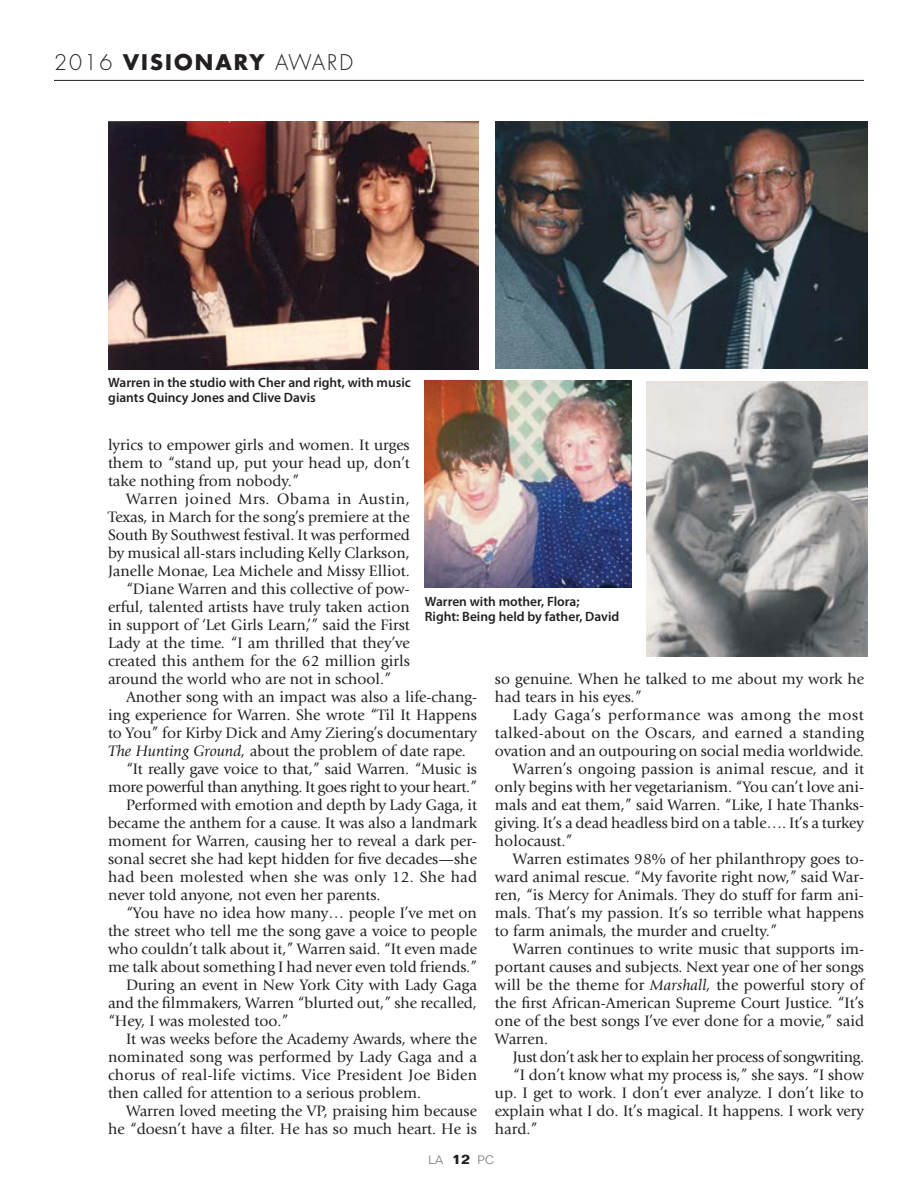
<style>
.page{position:relative;width:918px;height:1188px;background:#fff}
.page>*{position:absolute;margin:0;border:0;box-sizing:border-box;transform-origin:0 0}
.t1{font:300 21px "Futura Std";letter-spacing:.1em;color:#231f20}
.t2{font:15.75px/18px "Giovanni Std";color:#231f20;text-align:justify}
.t3{font:15.75px "Giovanni Std";letter-spacing:.035em;color:#231f20}
.t4{font:15.75px "Giovanni Std";letter-spacing:-.02em;color:#231f20}
.t5{font:15.75px "Giovanni Std";letter-spacing:.02em;color:#231f20}
.t6{font:15.75px "Giovanni Std";letter-spacing:.025em;color:#231f20}
.t7{font:600 13.5px/15px "Myriad Pro";color:#231f20}
.t8{font:300 12px "Folio Std";color:#808285}
.s1{font-weight:700}
.s2{font-style:italic}
.s3{font-weight:700;font-size:13.5px;color:#231f20}
</style>
<div class="page">
<hr style="left:54px;top:80px;width:810px;height:1px;background:#231f20">
<img style="left:108px;top:122px;width:370px;height:247px">
<img style="left:495px;top:122px;width:373px;height:247px">
<img style="left:646px;top:381px;width:222px;height:275px">
<img style="left:425px;top:381px;width:207px;height:207px">
<h1 class="t1" style="left:54px;top:49px;width:301px">2016 <span class="s1">VISIONARY</span> AWARD</h1>
<p class="t7" style="left:108px;top:375px;width:304px">Warren in the studio with Cher and right, with music giants Quincy Jones and Clive Davis</p>
<p class="t2" style="left:108px;top:436px;width:303px">lyrics to empower girls and women. It urges them to “stand up, put your head up, don’t take nothing from nobody.”</p>
<p class="t3" style="left:126px;top:490px;width:285px">Warren joined Mrs. Obama in Austin,</p>
<p class="t2" style="left:108px;top:508px;width:303px">Texas, in March for the song’s premiere at the</p>
<p class="t2" style="left:108px;top:526px;width:303px">South By Southwest festival. It was performed</p>
<p class="t2" style="left:108px;top:544px;width:303px">by musical all-stars including Kelly Clarkson,</p>
<p class="t2" style="left:108px;top:562px;width:303px">Janelle Monae, Lea Michele and Missy Elliot.</p>
<p class="t2" style="left:126px;top:580px;width:285px">“Diane Warren and this collective of pow-</p>
<p class="t2" style="left:108px;top:598px;width:303px">erful, talented artists have truly taken action</p>
<p class="t2" style="left:108px;top:616px;width:303px">in support of ‘Let Girls Learn,’” said the First</p>
<p class="t2" style="left:108px;top:634px;width:303px">Lady at the time. “I am thrilled that they’ve</p>
<p class="t2" style="left:108px;top:652px;width:303px">created this anthem for the 62 million girls</p>
<p class="t2" style="left:108px;top:670px;width:285px">around the world who are not in school.”</p>
<p class="t2" style="left:126px;top:688px;width:353px">Another song with an impact was also a life-chang-</p>
<p class="t2" style="left:108px;top:706px;width:371px">ing experience for Warren. She wrote “Til It Happens</p>
<p class="t2" style="left:108px;top:724px;width:371px">to You” for Kirby Dick and Amy Ziering’s documentary</p>
<p class="t2" style="left:108px;top:742px;width:359px"><span class="s2">The Hunting Ground,</span> about the problem of date rape.</p>
<p class="t2" style="left:126px;top:760px;width:353px">“It really gave voice to that,” said Warren. “Music is</p>
<p class="t2" style="left:108px;top:778px;width:371px">more powerful than anything. It goes right to your heart.”</p>
<p class="t2" style="left:126px;top:796px;width:352px">Performed with emotion and depth by Lady Gaga, it</p>
<p class="t2" style="left:108px;top:814px;width:370px">became the anthem for a cause. It was also a landmark</p>
<p class="t2" style="left:108px;top:832px;width:370px">moment for Warren, causing her to reveal a dark per-</p>
<p class="t2" style="left:108px;top:850px;width:370px">sonal secret she had kept hidden for five decades—she</p>
<p class="t2" style="left:108px;top:868px;width:371px">had been molested when she was only 12. She had</p>
<p class="t2" style="left:108px;top:886px;width:274px">never told anyone, not even her parents.</p>
<p class="t2" style="left:126px;top:904px;width:353px">“You have no idea how many… people I’ve met on</p>
<p class="t2" style="left:108px;top:922px;width:371px">the street who tell me the song gave a voice to people</p>
<p class="t2" style="left:108px;top:940px;width:371px">who couldn’t talk about it,” Warren said. “It even made</p>
<p class="t2" style="left:108px;top:958px;width:371px">me talk about something I had never even told friends.”</p>
<p class="t2" style="left:126px;top:976px;width:352px">During an event in New York City with Lady Gaga</p>
<p class="t2" style="left:108px;top:994px;width:371px">and the filmmakers, Warren “blurted out,” she recalled,</p>
<p class="t2" style="left:108px;top:1012px;width:182px">“Hey, I was molested too.”</p>
<p class="t2" style="left:126px;top:1030px;width:352px">It was weeks before the Academy Awards, where the</p>
<p class="t2" style="left:108px;top:1048px;width:371px">nominated song was performed by Lady Gaga and a</p>
<p class="t5" style="left:108px;top:1066px;width:371px">chorus of real-life victims. Vice President Joe Biden</p>
<p class="t2" style="left:108px;top:1084px;width:315px">then called for attention to a serious problem.</p>
<p class="t2" style="left:126px;top:1102px;width:353px">Warren loved meeting the VP, praising him because</p>
<p class="t2" style="left:108px;top:1120px;width:371px">he “doesn’t have a filter. He has so much heart. He is</p>
<p class="t7" style="left:425px;top:594px;width:196px">Warren with mother, Flora;<br>Right: Being held by father, David</p>
<p class="t2" style="left:495px;top:670px;width:371px">so genuine. When he talked to me about my work he had tears in his eyes.”</p>
<p class="t3" style="left:513px;top:706px;width:352px">Lady Gaga’s performance was among the most</p>
<p class="t6" style="left:495px;top:724px;width:371px">talked-about on the Oscars, and earned a standing</p>
<p class="t2" style="left:495px;top:742px;width:370px">ovation and an outpouring on social media worldwide.</p>
<p class="t2" style="left:513px;top:760px;width:353px">Warren’s ongoing passion is animal rescue, and it</p>
<p class="t2" style="left:495px;top:778px;width:371px">only begins with her vegetarianism. “You can’t love ani-</p>
<p class="t2" style="left:495px;top:796px;width:371px">mals and eat them,” said Warren. “Like, I hate Thanks-</p>
<p class="t2" style="left:495px;top:814px;width:371px">giving. It’s a dead headless bird on a table…. It’s a turkey</p>
<p class="t2" style="left:495px;top:832px;width:79px">holocaust.”</p>
<p class="t2" style="left:513px;top:850px;width:353px">Warren estimates 98% of her philanthropy goes to-</p>
<p class="t2" style="left:495px;top:868px;width:370px">ward animal rescue. “My favorite right now,” said War-</p>
<p class="t2" style="left:495px;top:886px;width:370px">ren, “is Mercy for Animals. They do stuff for farm ani-</p>
<p class="t2" style="left:495px;top:904px;width:370px">mals. That’s my passion. It’s so terrible what happens</p>
<p class="t2" style="left:495px;top:922px;width:284px">to farm animals, the murder and cruelty.”</p>
<p class="t2" style="left:513px;top:940px;width:353px">Warren continues to write music that supports im-</p>
<p class="t2" style="left:495px;top:958px;width:371px">portant causes and subjects. Next year one of her songs</p>
<p class="t2" style="left:495px;top:976px;width:370px">will be the theme for <span class="s2">Marshall,</span> the powerful story of</p>
<p class="t2" style="left:495px;top:994px;width:371px">the first African-American Supreme Court Justice. “It’s</p>
<p class="t2" style="left:495px;top:1012px;width:371px">one of the best songs I’ve ever done for a movie,” said</p>
<p class="t2" style="left:495px;top:1030px;width:55px">Warren.</p>
<p class="t4" style="left:513px;top:1048px;width:353px">Just don’t ask her to explain her process of songwriting.</p>
<p class="t2" style="left:513px;top:1066px;width:353px">“I don’t know what my process is,” she says. “I show</p>
<p class="t2" style="left:495px;top:1084px;width:370px">up. I get to work. I don’t ever analyze. I don’t like to</p>
<p class="t2" style="left:495px;top:1102px;width:371px">explain what I do. It’s magical. It happens. I work very</p>
<p class="t2" style="left:495px;top:1120px;width:44px">hard.”</p>
<p class="t8" style="left:428px;top:1153px;width:67px">LA <span class="s3">12</span> PC</p>
</div>
